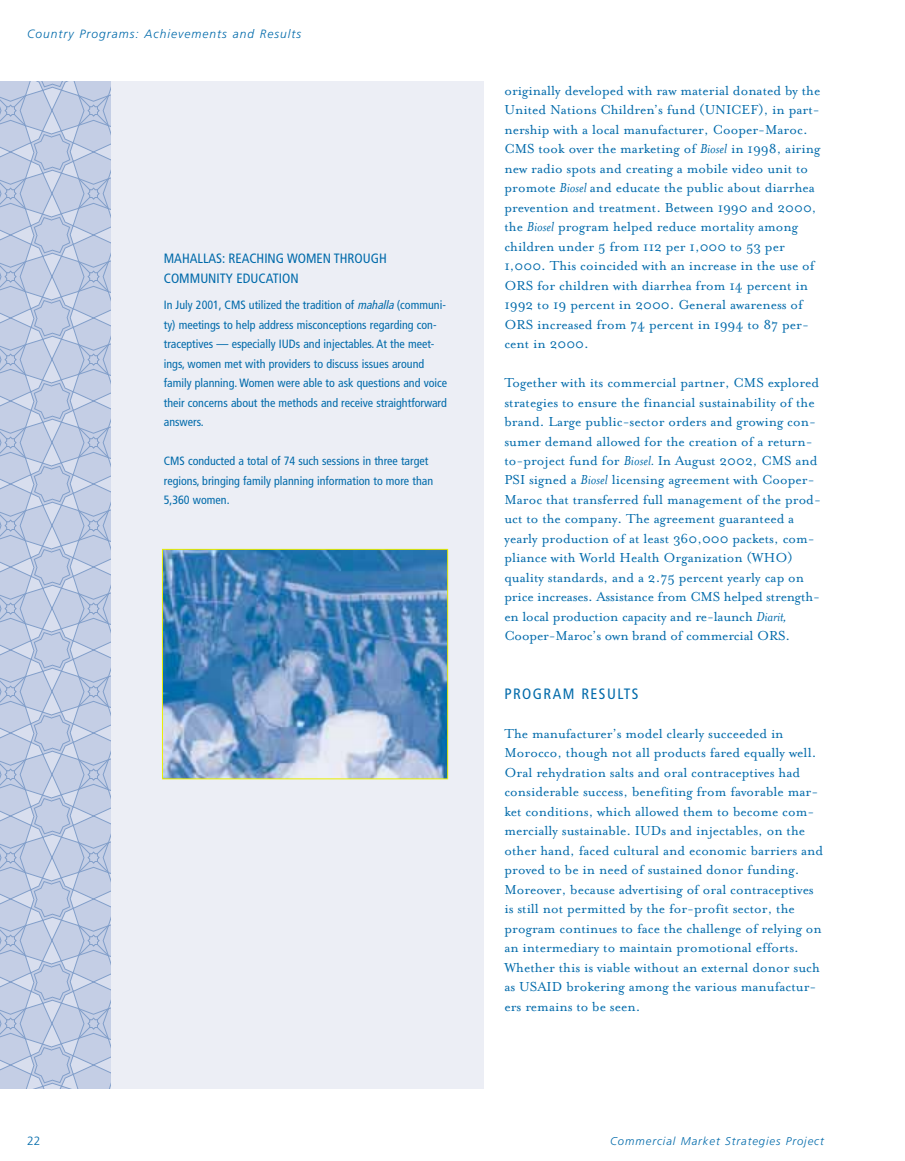
<style>
.page{position:relative;width:905px;height:1161px;background:#fff}
.page>*{position:absolute;margin:0;border:0;box-sizing:border-box;transform-origin:0 0}
.t1{font:15px/19.5px "Mrs Eaves Roman";color:#006aaa}
.t2{font:condensed 15px "Frutiger";letter-spacing:.095em;color:#006aaa}
.t3{font:condensed 13.5px/19.5px "Frutiger";color:#006aaa}
.t4{font:condensed 12px/19.5px "Frutiger";color:#006aaa}
.t5{font:italic 300 12px "Frutiger";letter-spacing:.085em;color:#006aaa}
.t6{font:300 12px "Frutiger";color:#006aaa}
.t7{font:italic 300 11.25px "Frutiger";letter-spacing:.085em;color:#006aaa}
.s1{font-style:italic}
.s2{font-family:"Mrs Eaves";font-style:italic}
</style>
<div class="page">
<div style="left:99px;top:81px;width:384px;height:1008px;background:#eceef5"></div>
<svg style="left:0;top:81px;width:111px;height:1008px;background:#bfcae3"></svg>
<img style="left:164px;top:551px;width:282px;height:226px">
<div style="left:162px;top:549px;width:286px;height:230px;border:1px solid #e9ee00"></div>
<p class="t5" style="left:27px;top:29px;width:275px">Country Programs: Achievements and Results</p>
<p class="t3" style="left:164px;top:250px;width:224px">MAHALLAS: REACHING WOMEN THROUGH<br>COMMUNITY EDUCATION</p>
<p class="t4" style="left:164px;top:296px;width:285px">In July 2001, CMS utilized the tradition of <span class="s1">mahalla</span>(communi&shy;ty) meetings to help address misconceptions regarding con&shy;traceptives — especially IUDs and injectables. At the meet&shy;ings, women met with providers to discuss issues around family planning. Women were able to ask questions and voice their concerns about the methods and receive straightforward answers.</p>
<p class="t4" style="left:164px;top:452px;width:271px">CMS conducted a total of 74 such sessions in three target regions, bringing family planning information to more than<br>5,360 women.</p>
<p class="t1" style="left:504px;top:80px;width:317px">originally developed with raw material donated by the United Nations Children’s fund (UNICEF), in part&shy;nership with a local manufacturer, Cooper-Maroc.<br>CMS took over the marketing of <span class="s2">Biosel</span> in 1998, airing new radio spots and creating a mobile video unit to promote <span class="s2">Biosel</span> and educate the public about diarrhea prevention and treatment. Between 1990 and 2000, the <span class="s2">Biosel</span> program helped reduce mortality among children under 5 from 112 per 1,000 to 53 per 1,000. This coincided with an increase in the use of ORS for children with diarrhea from 14 percent in 1992 to 19 percent in 2000. General awareness of ORS increased from 74 percent in 1994 to 87 per&shy;cent in 2000.</p>
<p class="t1" style="left:504px;top:372px;width:318px">Together with its commercial partner, CMS explored strategies to ensure the financial sustainability of the brand. Large public-sector orders and growing con&shy;sumer demand allowed for the creation of a return&shy;to-project fund for <span class="s2">Biosel.</span> In August 2002, CMS and PSI signed a <span class="s2">Biosel</span> licensing agreement with Cooper-Maroc that transferred full management of the prod&shy;uct to the company. The agreement guaranteed a yearly production of at least 360,000 packets, com&shy;pliance with World Health Organization (WHO) quality standards, and a 2.75 percent yearly cap on price increases. Assistance from CMS helped strength&shy;en local production capacity and re-launch <span class="s2">Diarit, </span>Cooper-Maroc’s own brand of commercial ORS.</p>
<p class="t2" style="left:504px;top:688px;width:136px">PROGRAM RESULTS</p>
<p class="t1" style="left:504px;top:723px;width:320px">The manufacturer’s model clearly succeeded in Morocco, though not all products fared equally well.<br>Oral rehydration salts and oral contraceptives had considerable success, benefiting from favorable mar&shy;ket conditions, which allowed them to become com&shy;mercially sustainable. IUDs and injectables, on the other hand, faced cultural and economic barriers and proved to be in need of sustained donor funding.<br>Moreover, because advertising of oral contraceptives is still not permitted by the for-profit sector, the program continues to face the challenge of relying on an intermediary to maintain promotional efforts.<br>Whether this is viable without an external donor such as USAID brokering among the various manufactur&shy;ers remains to be seen.</p>
<p class="t6" style="left:27px;top:1136px;width:15px">22</p>
<p class="t7" style="left:610px;top:1137px;width:215px">Commercial Market Strategies Project</p>
</div>
